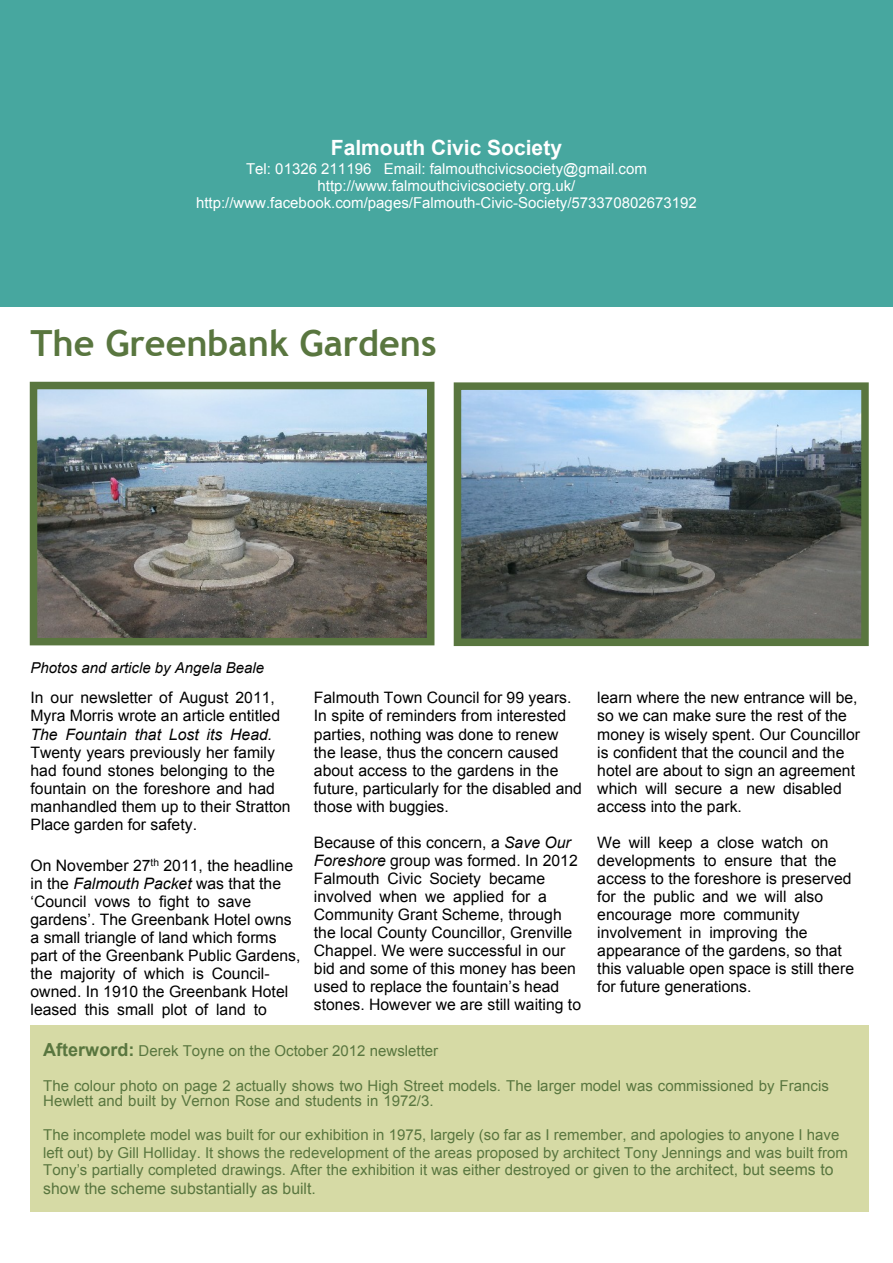
<style>
.page{position:relative;width:893px;height:1263px;background:#fff}
.page>*{position:absolute;margin:0;border:0;box-sizing:border-box;transform-origin:0 0}
.t1{font:700 36px "Trebuchet MS";color:#59763f}
.t2{font:700 21px "Arial";color:#fff}
.t3{font:15.75px/18px "Arial";color:#000}
.t4{font:15.75px "Arial";color:#59763f}
.t5{font:italic 15.75px "Arial";color:#000}
.t6{font:15px/17.5px "Arial";color:#59763f}
.t7{font:15px/17.2px "Arial";color:#fff;text-align:center}
.t8{font:italic 15px "Arial";color:#000}
.s1{font-style:italic}
.s2{font-weight:700;font-size:18px}
.s3{font-size:15.75px}
</style>
<div class="page">
<div style="left:0;top:0;width:893px;height:306px;background:#47a79f"></div>
<img style="left:39px;top:391px;width:386px;height:245px">
<div style="left:30px;top:382px;width:404px;height:263px;border:8px solid #59763f"></div>
<img style="left:463px;top:391px;width:397px;height:246px">
<div style="left:454px;top:382px;width:415px;height:264px;border:8px solid #59763f"></div>
<div style="left:30px;top:1026px;width:839px;height:186px;background:#d6daa5"></div>
<h2 class="t2" style="left:331px;top:140px;width:233px">Falmouth Civic Society</h2>
<p class="t7" style="left:196px;top:161px;width:502px">Tel: 01326 211196 Email: falmouthcivicsociety@gmail.com http://www.falmouthcivicsociety.org.uk/ http://www.facebook.com/pages/Falmouth-Civic-Society/573370802673192</p>
<h1 class="t1" style="left:31px;top:329px;width:408px">The Greenbank Gardens</h1>
<p class="t8" style="left:31px;top:662px;width:235px">Photos and article by Angela Beale</p>
<p class="t3" style="left:31px;top:690px;width:251px">In our newsletter of August 2011,<br>Myra Morris wrote an article entitled</p>
<p class="t5" style="left:31px;top:728px;width:243px">The Fountain that Lost its Head.</p>
<p class="t3" style="left:31px;top:744px;width:262px">Twenty years previously her family had found stones belonging to the fountain on the foreshore and had manhandled them up to their Stratton<br>Place garden for safety.</p>
<p class="t3" style="left:31px;top:858px;width:271px">On November 27<sup>th</sup> 2011, the headline in the <span class="s1">Falmouth Packet</span> was that the ‘Council vows to fight to save gardens’. The Greenbank Hotel owns a small triangle of land which forms part of the Greenbank Public Gardens, the majority of which is Council&shy;owned. In 1910 the Greenbank Hotel leased this small plot of land to</p>
<p class="t3" style="left:314px;top:690px;width:270px">Falmouth Town Council for 99 years.<br>In spite of reminders from interested parties, nothing was done to renew the lease, thus the concern caused about access to the gardens in the future, particularly for the disabled and those with buggies.</p>
<p class="t3" style="left:314px;top:835px;width:269px">Because of this concern, a <span class="s1">Save Our Foreshore</span> group was formed. In 2012<br>Falmouth Civic Society became involved when we applied for a Community Grant Scheme, through the local County Councillor, Grenville Chappel. We were successful in our bid and some of this money has been used to replace the fountain’s head stones. However we are still waiting to</p>
<p class="t3" style="left:597px;top:690px;width:264px">learn where the new entrance will be, so we can make sure the rest of the money is wisely spent. Our Councillor is confident that the council and the hotel are about to sign an agreement which will secure a new disabled access into the park.</p>
<p class="t3" style="left:597px;top:835px;width:258px">We will keep a close watch on developments to ensure that the access to the foreshore is preserved for the public and we will also encourage more community involvement in improving the appearance of the gardens, so that this valuable open space is still there for future generations.</p>
<p class="t6" style="left:43px;top:1043px;width:396px"><span class="s2">Afterword:</span> Derek Toyne on the October 2012 newsletter</p>
<p class="t6" style="left:43px;top:1079px;width:787px;line-height:15px">The colour photo on page 2 actually shows two High Street models. The larger model was commissioned by Francis<br>Hewlett and built by Vernon Rose and students in 1972/3.</p>
<p class="t6" style="left:43px;top:1128px;width:806px">The incomplete model was built for our exhibition in 1975, largely (so far as I remember, and apologies to anyone I have left out) by Gill Holliday. It shows the redevelopment of the areas proposed by architect Tony Jennings and was built from<br>Tony’s partially completed drawings. After the exhibition it was either destroyed or given to the archi<span class="s3">tect, but seems to</span></p>
<p class="t4" style="left:43px;top:1182px;width:274px">show the scheme substantially as built.</p>
</div>
